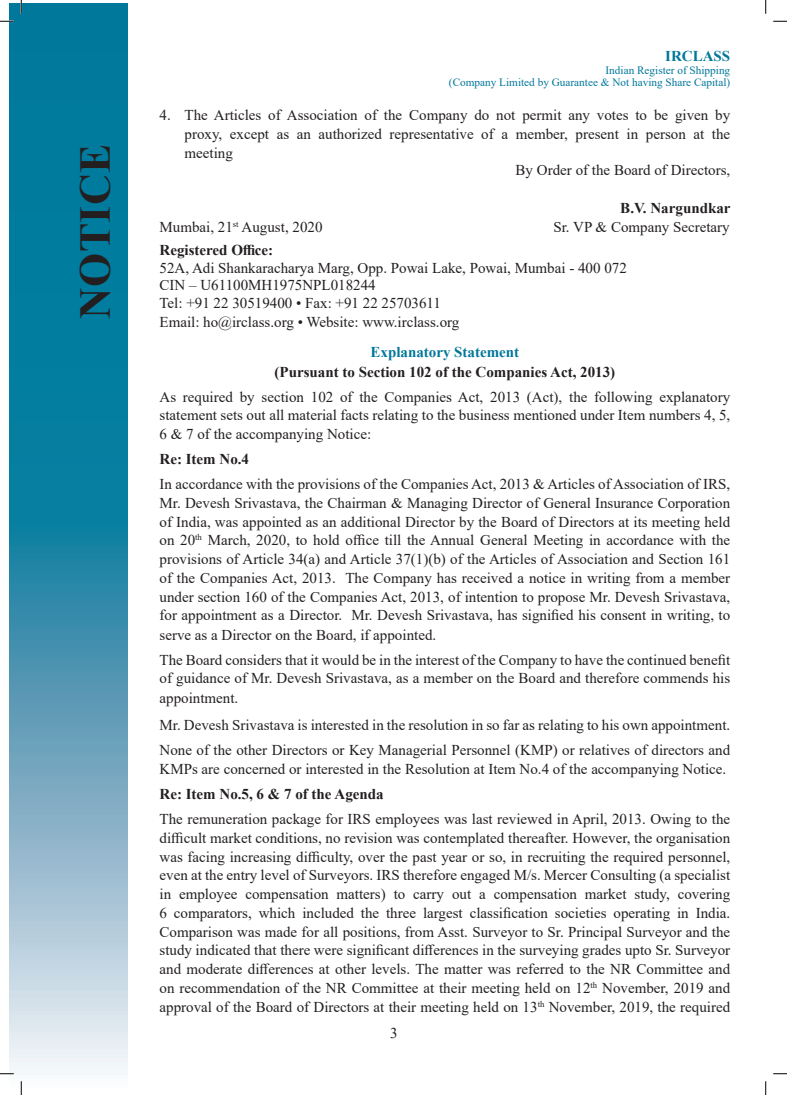
<style>
.page{position:relative;width:787px;height:1095px;background:#fff}
.page>*{position:absolute;margin:0;border:0;box-sizing:border-box;transform-origin:0 0}
.t1{font:700 43.75px "Times New Roman";letter-spacing:.01em;color:#231f20}
.t2{font:15px/18.8px "Times New Roman";color:#231f20;text-align:justify}
.t3{font:700 15px "Times New Roman";color:#231f20}
.t4{font:700 15px "Times New Roman";color:#00779a}
.t5{font:11.25px/12.5px "Times New Roman";color:#00779a;text-align:right}
</style>
<div class="page">
<svg style="left:10px;top:4px;width:118px;height:1071px"></svg>
<svg style="left:0;top:20px;width:14px;height:2px"></svg>
<svg style="left:20px;top:0;width:2px;height:14px"></svg>
<svg style="left:773px;top:20px;width:14px;height:2px"></svg>
<svg style="left:765px;top:0;width:1px;height:14px"></svg>
<svg style="left:773px;top:1073px;width:14px;height:1px"></svg>
<svg style="left:765px;top:1081px;width:1px;height:14px"></svg>
<svg style="left:0;top:1073px;width:14px;height:1px"></svg>
<svg style="left:20px;top:1081px;width:2px;height:14px"></svg>
<h1 class="t1" style="left:64px;top:319px;width:176px;rotate:-90deg">NOTICE</h1>
<p class="t4" style="left:665px;top:45px;width:67px">IRCLASS</p>
<p class="t5" style="left:449px;top:63px;width:283px">Indian Register of Shipping<br>(Company Limited by Guarantee &amp; Not having Share Capital)</p>
<p class="t2" style="left:184px;top:105px;width:547px;text-indent:-25px">4. The Articles of Association of the Company do not permit any votes to be given by proxy, except as an authorized representative of a member, present in person at the meeting</p>
<p class="t2" style="left:515px;top:160px;width:216px">By Order of the Board of Directors,</p>
<p class="t3" style="left:620px;top:197px;width:112px">B.V. Nargundkar</p>
<p class="t2" style="left:159px;top:217px;width:164px">Mumbai, 21<sup>st</sup> August, 2020</p>
<p class="t2" style="left:553px;top:217px;width:178px">Sr. VP &amp; Company Secretary</p>
<p class="t3" style="left:159px;top:239px;width:115px">Registered Office:</p>
<p class="t2" style="left:159px;top:258px;width:469px">52A, Adi Shankaracharya Marg, Opp. Powai Lake, Powai, Mumbai - 400 072</p>
<p class="t2" style="left:159px;top:275px;width:218px">CIN – U61100MH1975NPL018244</p>
<p class="t2" style="left:159px;top:293px;width:283px">Tel: +91 22 30519400 • Fax: +91 22 25703611</p>
<p class="t2" style="left:159px;top:312px;width:301px">Email: ho@irclass.org • Website: www.irclass.org</p>
<p class="t4" style="left:370px;top:341px;width:150px">Explanatory Statement</p>
<p class="t3" style="left:274px;top:361px;width:342px">(Pursuant to Section 102 of the Companies Act, 2013)</p>
<p class="t2" style="left:159px;top:387px;width:572px">As required by section 102 of the Companies Act, 2013 (Act), the following explanatory statement sets out all material facts relating to the business mentioned under Item numbers 4, 5, 6 &amp; 7 of the accompanying Notice:</p>
<p class="t3" style="left:159px;top:448px;width:91px">Re: Item No.4</p>
<p class="t2" style="left:159px;top:474px;width:572px">In accordance with the provisions of the Companies Act, 2013 &amp; Articles of Association of IRS, Mr. Devesh Srivastava, the Chairman &amp; Managing Director of General Insurance Corporation of India, was appointed as an additional Director by the Board of Directors at its meeting held on 20<sup>th</sup> March, 2020, to hold office till the Annual General Meeting in accordance with the provisions of Article 34(a) and Article 37(1)(b) of the Articles of Association and Section 161 of the Companies Act, 2013. The Company has received a notice in writing from a member under section 160 of the Companies Act, 2013, of intention to propose Mr. Devesh Srivastava, for appointment as a Director. Mr. Devesh Srivastava, has signified his consent in writing, to serve as a Director on the Board, if appointed.</p>
<p class="t2" style="left:159px;top:650px;width:572px">The Board considers that it would be in the interest of the Company to have the continued benefit of guidance of Mr. Devesh Srivastava, as a member on the Board and therefore commends his appointment.</p>
<p class="t2" style="left:159px;top:715px;width:572px">Mr. Devesh Srivastava is interested in the resolution in so far as relating to his own appointment.</p>
<p class="t2" style="left:159px;top:740px;width:572px">None of the other Directors or Key Managerial Personnel (KMP) or relatives of directors and<br>KMPs are concerned or interested in the Resolution at Item No.4 of the accompanying Notice.</p>
<p class="t3" style="left:159px;top:783px;width:226px">Re: Item No.5, 6 &amp; 7 of the Agenda</p>
<p class="t2" style="left:159px;top:809px;width:572px">The remuneration package for IRS employees was last reviewed in April, 2013. Owing to the difficult market conditions, no revision was contemplated thereafter. However, the organisation was facing increasing difficulty, over the past year or so, in recruiting the required personnel, even at the entry level of Surveyors. IRS therefore engaged M/s. Mercer Consulting (a specialist in employee compensation matters) to carry out a compensation market study, covering 6 comparators, which included the three largest classification societies operating in India.<br>Comparison was made for all positions, from Asst. Surveyor to Sr. Principal Surveyor and the study indicated that there were significant differences in the surveying grades upto Sr. Surveyor and moderate differences at other levels. The matter was referred to the NR Committee and on recommendation of the NR Committee at their meeting held on 12<sup>th</sup> November, 2019 and approval of the Board of Directors at their meeting held on 13<sup>th</sup> November, 2019, the required</p>
<p class="t2" style="left:390px;top:1023px;width:9px">3</p>
</div>
